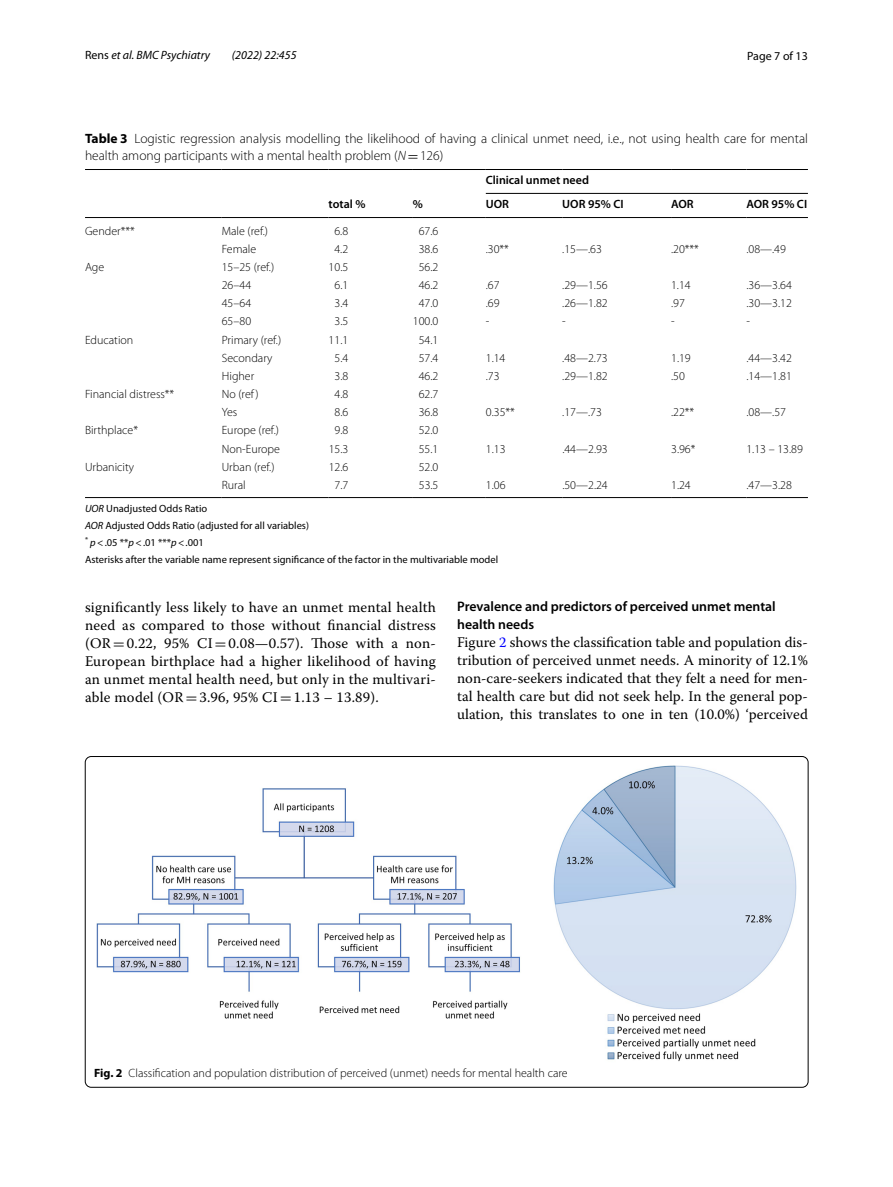
<style>
.page{position:relative;width:893px;height:1187px;background:#fff}
.page>*{position:absolute;margin:0;border:0;box-sizing:border-box;transform-origin:0 0}
.t1{font:14.7px/18px "Warnock Pro";letter-spacing:.005em;color:#000;text-align:justify}
.t2{font:600 13.8px/18px "Myriad Pro";color:#000}
.t3{font:300 13.5px/16.5px "Myriad Pro";color:#000}
.t4{font:300 12px "Myriad Pro";color:#000}
.t5{font:600 12px "Myriad Pro";color:#000}
.t6{font:italic 12px "Myriad Pro";color:#000}
.t7{font:12px "Myriad Pro";color:#000}
.t8{font:10.5px/17px "Myriad Pro";color:#000}
.s1{font-style:normal}
.s2{font-weight:700}
.s3{font-style:italic}
.s4{font-family:"MTSY";font-weight:400}
.s5{font-family:"MTSY"}
.s6{color:#00f}
</style>
<div class="page">
<hr style="left:85px;top:169px;width:137px;height:1px;background:#000">
<hr style="left:222px;top:169px;width:107px;height:1px;background:#000">
<hr style="left:329px;top:169px;width:84px;height:1px;background:#000">
<hr style="left:413px;top:169px;width:73px;height:1px;background:#000">
<hr style="left:486px;top:169px;width:76px;height:1px;background:#000">
<hr style="left:562px;top:169px;width:109px;height:1px;background:#000">
<hr style="left:671px;top:169px;width:75px;height:1px;background:#000">
<hr style="left:746px;top:169px;width:62px;height:1px;background:#000">
<hr style="left:85px;top:217px;width:137px;height:1px;background:#000">
<hr style="left:222px;top:217px;width:107px;height:1px;background:#000">
<hr style="left:329px;top:217px;width:84px;height:1px;background:#000">
<hr style="left:413px;top:217px;width:73px;height:1px;background:#000">
<hr style="left:486px;top:217px;width:76px;height:1px;background:#000">
<hr style="left:562px;top:217px;width:109px;height:1px;background:#000">
<hr style="left:671px;top:217px;width:75px;height:1px;background:#000">
<hr style="left:746px;top:217px;width:62px;height:1px;background:#000">
<hr style="left:85px;top:497px;width:137px;height:1px;background:#000">
<hr style="left:222px;top:497px;width:107px;height:1px;background:#000">
<hr style="left:329px;top:497px;width:84px;height:1px;background:#000">
<hr style="left:413px;top:497px;width:73px;height:1px;background:#000">
<hr style="left:486px;top:497px;width:76px;height:1px;background:#000">
<hr style="left:562px;top:497px;width:109px;height:1px;background:#000">
<hr style="left:671px;top:497px;width:75px;height:1px;background:#000">
<hr style="left:746px;top:497px;width:62px;height:1px;background:#000">
<hr style="left:486px;top:193px;width:322px;height:1px;background:#000">
<img style="left:96px;top:765px;width:701px;height:297px">
<p class="t6" style="left:85px;top:48px;width:127px"><span class="s1">Rens</span> et al. BMC Psychiatry</p>
<p class="t6" style="left:232px;top:48px;width:66px">(2022) 22:455</p>
<p class="t7" style="left:747px;top:48px;width:62px">Page 7 of 13</p>
<p class="t3" style="left:85px;top:130px;width:724px"><span class="s2">Table 3</span> Logistic regression analysis modelling the likelihood of having a clinical unmet need, i.e., not using health care for mental health among participants with a mental health problem (<span class="s3">N</span><span class="s4">=</span>126)</p>
<p class="t5" style="left:486px;top:172px;width:105px">Clinical unmet need</p>
<p class="t5" style="left:329px;top:196px;width:38px">total %</p>
<p class="t5" style="left:413px;top:196px;width:12px">%</p>
<p class="t5" style="left:486px;top:196px;width:25px">UOR</p>
<p class="t5" style="left:562px;top:196px;width:63px">UOR 95% CI</p>
<p class="t5" style="left:671px;top:196px;width:24px">AOR</p>
<p class="t5" style="left:746px;top:196px;width:62px">AOR 95% CI</p>
<p class="t4" style="left:85px;top:224px;width:51px">Gender***</p>
<p class="t4" style="left:222px;top:224px;width:48px">Male (ref.)</p>
<p class="t4" style="left:334px;top:224px;width:15px">6.8</p>
<p class="t4" style="left:419px;top:224px;width:21px">67.6</p>
<p class="t4" style="left:222px;top:242px;width:36px">Female</p>
<p class="t4" style="left:334px;top:242px;width:15px">4.2</p>
<p class="t4" style="left:419px;top:242px;width:21px">38.6</p>
<p class="t4" style="left:486px;top:242px;width:25px">.30**</p>
<p class="t4" style="left:562px;top:242px;width:41px">.15—.63</p>
<p class="t4" style="left:671px;top:242px;width:29px">.20***</p>
<p class="t4" style="left:746px;top:242px;width:41px">.08—.49</p>
<p class="t4" style="left:85px;top:260px;width:21px">Age</p>
<p class="t4" style="left:222px;top:260px;width:54px">15–25 (ref.)</p>
<p class="t4" style="left:329px;top:260px;width:21px">10.5</p>
<p class="t4" style="left:419px;top:260px;width:21px">56.2</p>
<p class="t4" style="left:222px;top:278px;width:31px">26–44</p>
<p class="t4" style="left:334px;top:278px;width:15px">6.1</p>
<p class="t4" style="left:419px;top:278px;width:21px">46.2</p>
<p class="t4" style="left:486px;top:278px;width:15px">.67</p>
<p class="t4" style="left:562px;top:278px;width:47px">.29—1.56</p>
<p class="t4" style="left:671px;top:278px;width:21px">1.14</p>
<p class="t4" style="left:746px;top:278px;width:47px">.36—3.64</p>
<p class="t4" style="left:222px;top:297px;width:31px">45–64</p>
<p class="t4" style="left:334px;top:297px;width:15px">3.4</p>
<p class="t4" style="left:419px;top:297px;width:21px">47.0</p>
<p class="t4" style="left:486px;top:297px;width:15px">.69</p>
<p class="t4" style="left:562px;top:297px;width:47px">.26—1.82</p>
<p class="t4" style="left:671px;top:297px;width:15px">.97</p>
<p class="t4" style="left:746px;top:297px;width:47px">.30—3.12</p>
<p class="t4" style="left:222px;top:315px;width:31px">65–80</p>
<p class="t4" style="left:334px;top:315px;width:15px">3.5</p>
<p class="t4" style="left:413px;top:315px;width:27px">100.0</p>
<p class="t4" style="left:486px;top:315px;width:5px">-</p>
<p class="t4" style="left:562px;top:315px;width:5px">-</p>
<p class="t4" style="left:671px;top:315px;width:5px">-</p>
<p class="t4" style="left:746px;top:315px;width:5px">-</p>
<p class="t4" style="left:85px;top:333px;width:50px">Education</p>
<p class="t4" style="left:222px;top:333px;width:61px">Primary (ref.)</p>
<p class="t4" style="left:329px;top:333px;width:21px">11.1</p>
<p class="t4" style="left:419px;top:333px;width:21px">54.1</p>
<p class="t4" style="left:222px;top:351px;width:52px">Secondary</p>
<p class="t4" style="left:334px;top:351px;width:15px">5.4</p>
<p class="t4" style="left:419px;top:351px;width:21px">57.4</p>
<p class="t4" style="left:486px;top:351px;width:21px">1.14</p>
<p class="t4" style="left:562px;top:351px;width:47px">.48—2.73</p>
<p class="t4" style="left:671px;top:351px;width:21px">1.19</p>
<p class="t4" style="left:746px;top:351px;width:47px">.44—3.42</p>
<p class="t4" style="left:222px;top:369px;width:34px">Higher</p>
<p class="t4" style="left:334px;top:369px;width:15px">3.8</p>
<p class="t4" style="left:419px;top:369px;width:21px">46.2</p>
<p class="t4" style="left:486px;top:369px;width:15px">.73</p>
<p class="t4" style="left:562px;top:369px;width:47px">.29—1.82</p>
<p class="t4" style="left:671px;top:369px;width:15px">.50</p>
<p class="t4" style="left:746px;top:369px;width:47px">.14—1.81</p>
<p class="t4" style="left:85px;top:387px;width:91px">Financial distress**</p>
<p class="t4" style="left:222px;top:387px;width:38px">No (ref )</p>
<p class="t4" style="left:334px;top:387px;width:15px">4.8</p>
<p class="t4" style="left:419px;top:387px;width:21px">62.7</p>
<p class="t4" style="left:222px;top:405px;width:17px">Yes</p>
<p class="t4" style="left:334px;top:405px;width:15px">8.6</p>
<p class="t4" style="left:419px;top:405px;width:21px">36.8</p>
<p class="t4" style="left:486px;top:405px;width:31px">0.35**</p>
<p class="t4" style="left:562px;top:405px;width:41px">.17—.73</p>
<p class="t4" style="left:671px;top:405px;width:25px">.22**</p>
<p class="t4" style="left:746px;top:405px;width:41px">.08—.57</p>
<p class="t4" style="left:85px;top:424px;width:55px">Birthplace*</p>
<p class="t4" style="left:222px;top:424px;width:59px">Europe (ref.)</p>
<p class="t4" style="left:334px;top:424px;width:15px">9.8</p>
<p class="t4" style="left:419px;top:424px;width:21px">52.0</p>
<p class="t4" style="left:222px;top:442px;width:60px">Non-Europe</p>
<p class="t4" style="left:329px;top:442px;width:21px">15.3</p>
<p class="t4" style="left:419px;top:442px;width:21px">55.1</p>
<p class="t4" style="left:486px;top:442px;width:21px">1.13</p>
<p class="t4" style="left:562px;top:442px;width:47px">.44—2.93</p>
<p class="t4" style="left:671px;top:442px;width:26px">3.96*</p>
<p class="t4" style="left:746px;top:442px;width:58px">1.13 – 13.89</p>
<p class="t4" style="left:85px;top:460px;width:51px">Urbanicity</p>
<p class="t4" style="left:222px;top:460px;width:54px">Urban (ref.)</p>
<p class="t4" style="left:329px;top:460px;width:21px">12.6</p>
<p class="t4" style="left:419px;top:460px;width:21px">52.0</p>
<p class="t4" style="left:222px;top:478px;width:25px">Rural</p>
<p class="t4" style="left:334px;top:478px;width:15px">7.7</p>
<p class="t4" style="left:419px;top:478px;width:21px">53.5</p>
<p class="t4" style="left:486px;top:478px;width:21px">1.06</p>
<p class="t4" style="left:562px;top:478px;width:47px">.50—2.24</p>
<p class="t4" style="left:671px;top:478px;width:21px">1.24</p>
<p class="t4" style="left:746px;top:478px;width:47px">.47—3.28</p>
<p class="t8" style="left:85px;top:499px;width:415px"><span class="s3">UOR</span> Unadjusted Odds Ratio<br><span class="s3">AOR</span> Adjusted Odds Ratio (adjusted for all variables)<br><sup>*</sup> <span class="s3">p</span>&lt;.05 **<span class="s3">p</span>&lt;.01 ***<span class="s3">p</span>&lt;.001<br>Asterisks after the variable name represent significance of the factor in the multivariable model</p>
<p class="t1" style="left:85px;top:597px;width:352px">significantly less likely to have an unmet mental health need as compared to those without financial distress (OR<span class="s5">=</span>0.22, 95% CI<span class="s5">=</span>0.08—0.57). Those with a non-European birthplace had a higher likelihood of having an unmet mental health need, but only in the multivari&shy;able model (OR<span class="s5">=</span>3.96, 95% CI<span class="s5">=</span>1.13 – 13.89).</p>
<p class="t2" style="left:457px;top:597px;width:320px">Prevalence and predictors of perceived unmet mental health needs</p>
<p class="t1" style="left:457px;top:633px;width:352px">Figure <span class="s6">2</span> shows the classification table and population dis&shy;tribution of perceived unmet needs. A minority of 12.1% non-care-seekers indicated that they felt a need for men&shy;tal health care but did not seek help. In the general pop&shy;ulation, this translates to one in ten (10.0%) ‘perceived</p>
<p class="t4" style="left:94px;top:1066px;width:475px"><span class="s2">Fig. 2</span> Classification and population distribution of perceived (unmet) needs for mental health care</p>
</div>
